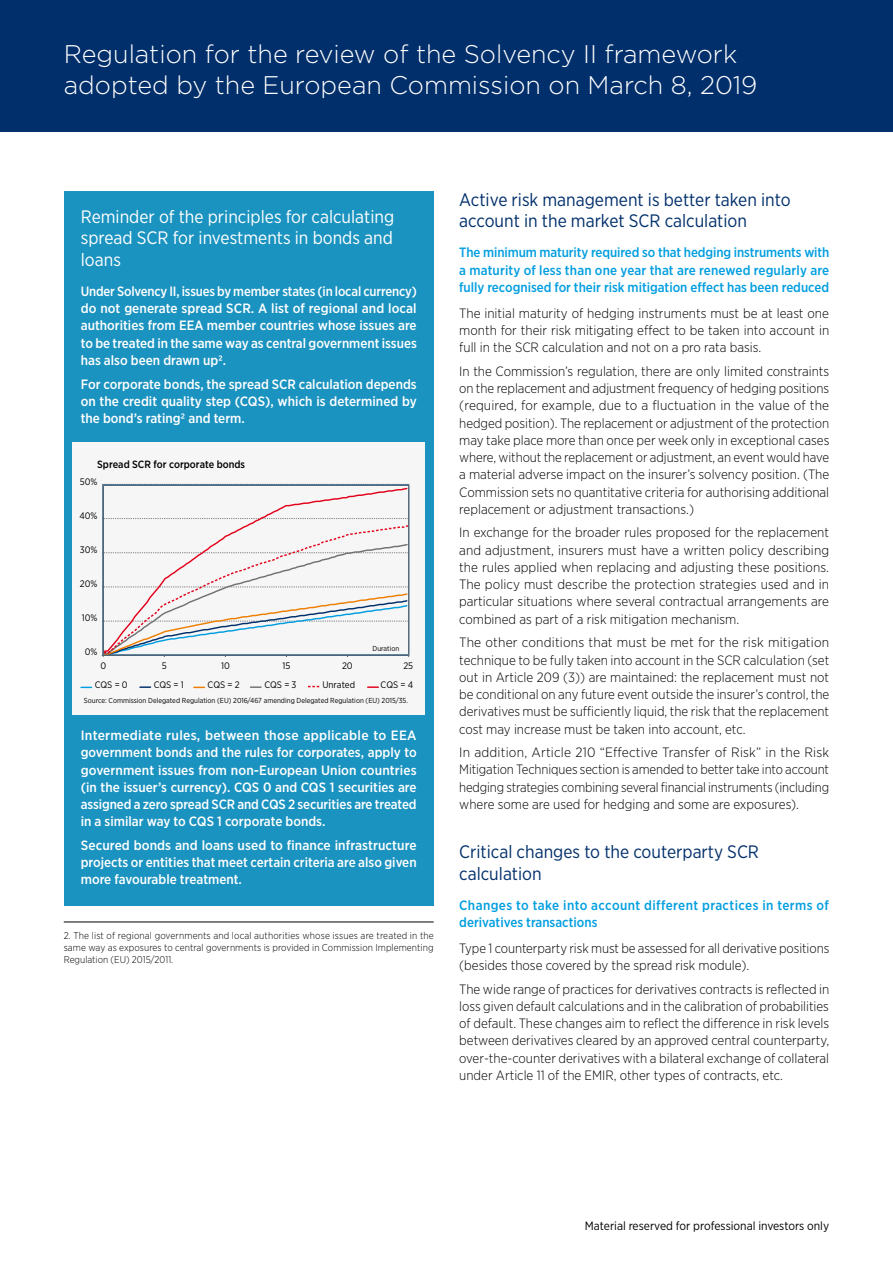
<style>
.page{position:relative;width:893px;height:1263px;background:#fff}
.page>*{position:absolute;margin:0;border:0;box-sizing:border-box;transform-origin:0 0}
.t1{font:300 25.5px/30.6px "Gotham";color:#fff}
.t2{font:18px/21.6px "Gotham Narrow";color:#002f6b}
.t3{font:18px/21.6px "Gotham Narrow";color:#fff;text-align:justify}
.t4{font:300 13.5px/17.2px "Gotham Narrow";color:#000;text-align:justify}
.t5{font:500 13.5px/17.2px "Gotham Narrow";color:#fff;text-align:justify}
.t6{font:500 13.5px/17.2px "Gotham Narrow";color:#009ee0;text-align:justify}
.t7{font:500 13.5px/17.2px "Gotham Narrow";letter-spacing:.025em;color:#009ee0}
.t8{font:12px "Gotham Narrow";color:#000}
.t9{font:500 10.5px "Gotham Narrow";color:#000}
.t10{font:300 9.9px/12.1px "Gotham Narrow";letter-spacing:.005em;color:#000;text-align:justify}
.t11{font:9.45px "Gotham Narrow";color:#000}
.t12{font:7.2px "Gotham Narrow";color:#000}
</style>
<div class="page">
<div style="left:0;top:0;width:893px;height:132px;background:#002f6b"></div>
<div style="left:64px;top:191px;width:370px;height:715px;background:#1b93c0"></div>
<div style="left:72px;top:442px;width:353px;height:272px;background:#f6f6f6"></div>
<svg style="left:102px;top:484px;width:307px;height:1px"></svg>
<svg style="left:103px;top:487px;width:305px;height:31px"></svg>
<svg style="left:102px;top:518px;width:308px;height:139px"></svg>
<svg style="left:140px;top:686px;width:11px;height:2px"></svg>
<svg style="left:368px;top:686px;width:10px;height:2px"></svg>
<svg style="left:250px;top:686px;width:11px;height:2px"></svg>
<hr style="left:64px;top:922px;width:370px;height:1px;background:#000">
<h1 class="t1" style="left:64px;top:38px;width:695px">Regulation for the review of the Solvency II framework adopted by the European Commission on March 8, 2019</h1>
<h2 class="t3" style="left:81px;top:205px;width:315px">Reminder of the principles for calculating spread SCR for investments in bonds and loans</h2>
<p class="t5" style="left:81px;top:282px;width:338px">Under Solvency II, issues by member states (in local currency) do not generate spread SCR. A list of regional and local authorities from EEA member countries whose issues are to be treated in the same way as central government issues has also been drawn up2.</p>
<p class="t5" style="left:81px;top:375px;width:337px">For corporate bonds, the spread SCR calculation depends on the credit quality step (CQS), which is determined by the bond’s rating2 and term.</p>
<p class="t9" style="left:97px;top:458px;width:149px">Spread SCR for corporate bonds</p>
<p class="t11" style="left:80px;top:476px;width:19px">50%</p>
<p class="t11" style="left:79px;top:510px;width:20px">40%</p>
<p class="t11" style="left:80px;top:544px;width:19px">30%</p>
<p class="t11" style="left:80px;top:578px;width:19px">20%</p>
<p class="t11" style="left:82px;top:612px;width:17px">10%</p>
<p class="t11" style="left:85px;top:646px;width:14px">0%</p>
<p class="t12" style="left:372px;top:644px;width:28px">Duration</p>
<p class="t11" style="left:101px;top:660px;width:7px">0</p>
<p class="t11" style="left:162px;top:660px;width:6px">5</p>
<p class="t11" style="left:221px;top:660px;width:10px">10</p>
<p class="t11" style="left:282px;top:660px;width:9px">15</p>
<p class="t11" style="left:342px;top:660px;width:12px">20</p>
<p class="t11" style="left:403px;top:660px;width:11px">25</p>
<p class="t11" style="left:95px;top:679px;width:35px">CQS = 0</p>
<p class="t11" style="left:154px;top:679px;width:32px">CQS = 1</p>
<p class="t11" style="left:208px;top:679px;width:34px">CQS = 2</p>
<p class="t11" style="left:264px;top:679px;width:34px">CQS = 3</p>
<p class="t11" style="left:322px;top:679px;width:34px">Unrated</p>
<p class="t11" style="left:381px;top:679px;width:34px">CQS = 4</p>
<p class="t12" style="left:84px;top:696px;width:326px">Source: Commission Delegated Regulation (EU) 2016/467 amending Delegated Regulation (EU) 2015/35.</p>
<p class="t5" style="left:81px;top:726px;width:337px">Intermediate rules, between those applicable to EEA government bonds and the rules for corporates, apply to government issues from non-European Union countries (in the issuer’s currency). CQS 0 and CQS 1 securities are assigned a zero spread SCR and CQS 2 securities are treated in a similar way to CQS 1 corporate bonds.</p>
<p class="t5" style="left:81px;top:836px;width:337px">Secured bonds and loans used to finance infrastructure projects or entities that meet certain criteria are also given more favourable treatment.</p>
<p class="t10" style="left:64px;top:929px;width:372px">2. The list of regional governments and local authorities whose issues are treated in the same way as exposures to central governments is provided in Commission Implementing Regulation (EU) 2015/2011.</p>
<h2 class="t2" style="left:459px;top:188px;width:333px">Active risk management is better taken into account in the market SCR calculation</h2>
<p class="t6" style="left:459px;top:244px;width:372px">The minimum maturity required so that hedging instruments with a maturity of less than one year that are renewed regularly are fully recognised for their risk mitigation effect has been reduced</p>
<p class="t4" style="left:459px;top:304px;width:372px">The initial maturity of hedging instruments must be at least one month for their risk mitigating effect to be taken into account in full in the SCR calculation and not on a pro rata basis.</p>
<p class="t4" style="left:459px;top:362px;width:372px">In the Commission’s regulation, there are only limited constraints on the replacement and adjustment frequency of hedging positions (required, for example, due to a fluctuation in the value of the hedged position). The replacement or adjustment of the protection may take place more than once per week only in exceptional cases where, without the replacement or adjustment, an event would have a material adverse impact on the insurer’s solvency position. (The Commission sets no quantitative criteria for authorising additional replacement or adjustment transactions.)</p>
<p class="t4" style="left:459px;top:524px;width:371px">In exchange for the broader rules proposed for the replacement and adjustment, insurers must have a written policy describing the rules applied when replacing and adjusting these positions.<br>The policy must describe the protection strategies used and in particular situations where several contractual arrangements are combined as part of a risk mitigation mechanism.</p>
<p class="t4" style="left:459px;top:634px;width:372px">The other conditions that must be met for the risk mitigation technique to be fully taken into account in the SCR calculation (set out in Article 209 (3)) are maintained: the replacement must not be conditional on any future event outside the insurer’s control, the derivatives must be sufficiently liquid, the risk that the replacement cost may increase must be taken into account, etc.</p>
<p class="t4" style="left:459px;top:743px;width:371px">In addition, Article 210 “Effective Transfer of Risk” in the Risk Mitigation Techniques section is amended to better take into account hedging strategies combining several financial instruments (including where some are used for hedging and some are exposures).</p>
<h2 class="t2" style="left:459px;top:841px;width:301px">Critical changes to the couterparty SCR calculation</h2>
<p class="t7" style="left:459px;top:896px;width:371px">Changes to take into account different practices in terms of derivatives transactions</p>
<p class="t4" style="left:459px;top:939px;width:372px">Type 1 counterparty risk must be assessed for all derivative positions (besides those covered by the spread risk module).</p>
<p class="t4" style="left:459px;top:980px;width:372px">The wide range of practices for derivatives contracts is reflected in loss given default calculations and in the calibration of probabilities of default. These changes aim to reflect the difference in risk levels between derivatives cleared by an approved central counterparty, over-the-counter derivatives with a bilateral exchange of collateral under Article 11 of the EMIR, other types of contracts, etc.</p>
<p class="t8" style="left:585px;top:1218px;width:246px">Material reserved for professional investors only</p>
</div>
